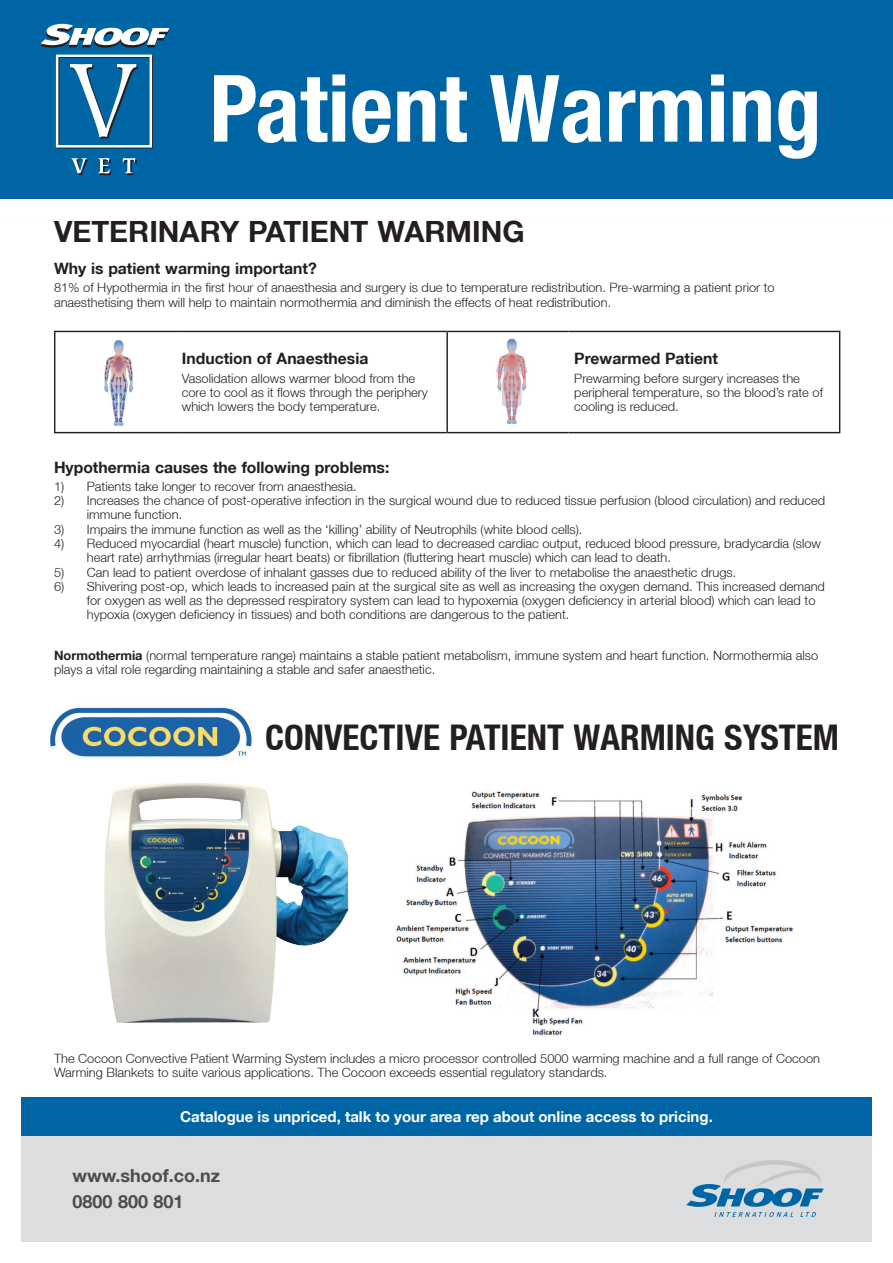
<style>
.page{position:relative;width:893px;height:1263px;background:#fff}
.page>*{position:absolute;margin:0;border:0;box-sizing:border-box;transform-origin:0 0}
.t1{font:700 condensed 93px "Helvetica Neue LT";color:#fff}
.H2-1{font:700 condensed 35.4px "Helvetica Neue LT";color:#231f20}
.H2-1-2{font:700 29.25px "Helvetica Neue LT";color:#231f20}
.t2{font:700 18px/25.8px "Helvetica Neue LT";color:#4b4c4d}
.t3{font:700 15.75px "Helvetica Neue LT";color:#231f20}
.t4{font:700 15px "Helvetica Neue LT";color:#fff}
.Body_Numbered{font:300 12.9px/14.2px "Helvetica Neue LT";color:#231f20}
.Body{font:300 12.9px/14.2px "Helvetica Neue LT";color:#231f20}
.s1{font-weight:700}
</style>
<div class="page">
<div style="left:21px;top:1135px;width:851px;height:107px;background:#dcdddf"></div>
<svg style="left:686px;top:1160px;width:138px;height:57px"></svg>
<div style="left:21px;top:1097px;width:851px;height:38px;background:#0065a4"></div>
<div style="left:0;top:0;width:893px;height:199px;background:#0065a4"></div>
<svg style="left:40px;top:23px;width:130px;height:153px"></svg>
<div style="left:56px;top:55px;width:96px;height:93px;border:2px solid #fff"></div>
<img style="left:104px;top:340px;width:30px;height:86px">
<img style="left:496px;top:338px;width:32px;height:87px">
<hr style="left:446px;top:332px;width:2px;height:100px;background:#231f20">
<hr style="left:54px;top:331px;width:122px;height:1px;background:#231f20">
<hr style="left:54px;top:332px;width:1px;height:100px;background:#231f20">
<hr style="left:176px;top:331px;width:271px;height:1px;background:#231f20">
<hr style="left:447px;top:331px;width:122px;height:1px;background:#231f20">
<hr style="left:569px;top:331px;width:271px;height:1px;background:#231f20">
<hr style="left:839px;top:332px;width:1px;height:100px;background:#231f20">
<hr style="left:54px;top:432px;width:122px;height:1px;background:#231f20">
<hr style="left:176px;top:432px;width:271px;height:1px;background:#231f20">
<hr style="left:447px;top:432px;width:122px;height:1px;background:#231f20">
<hr style="left:569px;top:432px;width:271px;height:1px;background:#231f20">
<img style="left:49px;top:707px;width:203px;height:50px">
<img style="left:104px;top:783px;width:245px;height:240px">
<img style="left:395px;top:791px;width:399px;height:245px">
<p class="t1" style="left:209px;top:52px;width:614px">Patient Warming</p>
<p class="H2-1-2" style="left:54px;top:213px;width:472px">VETERINARY PATIENT WARMING</p>
<h3 class="t3" style="left:54px;top:259px;width:264px">Why is patient warming important?</h3>
<p class="Body" style="left:54px;top:280px;width:722px">81% of Hypothermia in the first hour of anaesthesia and surgery is due to temperature redistribution. Pre-warming a patient prior to anaesthetising them will help to maintain normothermia and diminish the effects of heat redistribution.</p>
<h3 class="t3" style="left:182px;top:349px;width:188px">Induction of Anaesthesia</h3>
<p class="Body" style="left:182px;top:370px;width:248px">Vasolidation allows warmer blood from the core to cool as it flows through the periphery which lowers the body temperature.</p>
<h3 class="t3" style="left:574px;top:349px;width:145px">Prewarmed Patient</h3>
<p class="Body" style="left:574px;top:370px;width:250px">Prewarming before surgery increases the peripheral temperature, so the blood’s rate of cooling is reduced.</p>
<h3 class="t3" style="left:54px;top:457px;width:337px">Hypothermia causes the following problems:</h3>
<p class="Body_Numbered" style="left:54px;top:479px;width:304px">1) Patients take longer to recover from anaesthesia.</p>
<p class="Body_Numbered" style="left:87px;top:493px;width:740px;text-indent:-33px">2) Increases the chance of post-operative infection in the surgical wound due to reduced tissue perfusion (blood circulation) and reduced immune function.</p>
<p class="Body_Numbered" style="left:54px;top:522px;width:530px">3) Impairs the immune function as well as the ‘killing’ ability of Neutrophils (white blood cells).</p>
<p class="Body_Numbered" style="left:87px;top:536px;width:736px;text-indent:-33px">4) Reduced myocardial (heart muscle) function, which can lead to decreased cardiac output, reduced blood pressure, bradycardia (slow heart rate) arrhythmias (irregular heart beats) or fibrillation (fluttering heart muscle) which can lead to death.</p>
<p class="Body_Numbered" style="left:54px;top:565px;width:684px">5) Can lead to patient overdose of inhalant gasses due to reduced ability of the liver to metabolise the anaesthetic drugs.</p>
<p class="Body_Numbered" style="left:87px;top:579px;width:740px;text-indent:-33px">6) Shivering post-op, which leads to increased pain at the surgical site as well as increasing the oxygen demand. This increased demand for oxygen as well as the depressed respiratory system can lead to hypoxemia (oxygen deficiency in arterial blood) which can lead to hypoxia (oxygen deficiency in tissues) and both conditions are dangerous to the patient.</p>
<p class="Body" style="left:54px;top:647px;width:766px"><span class="s1">Normothermia</span> (normal temperature range) maintains a stable patient metabolism, immune system and heart function. Normothermia also plays a vital role regarding maintaining a stable and safer anaesthetic.</p>
<p class="H2-1" style="left:265px;top:716px;width:575px">CONVECTIVE PATIENT WARMING SYSTEM</p>
<p class="Body" style="left:54px;top:1050px;width:768px">The Cocoon Convective Patient Warming System includes a micro processor controlled 5000 warming machine and a full range of Cocoon<br>Warming Blankets to suite various applications. The Cocoon exceeds essential regulatory standards.</p>
<p class="t4" style="left:180px;top:1107px;width:534px">Catalogue is unpriced, talk to your area rep about online access to pricing.</p>
<h3 class="t2" style="left:73px;top:1162px;width:149px">www.shoof.co.nz<br>0800 800 801</h3>
</div>
